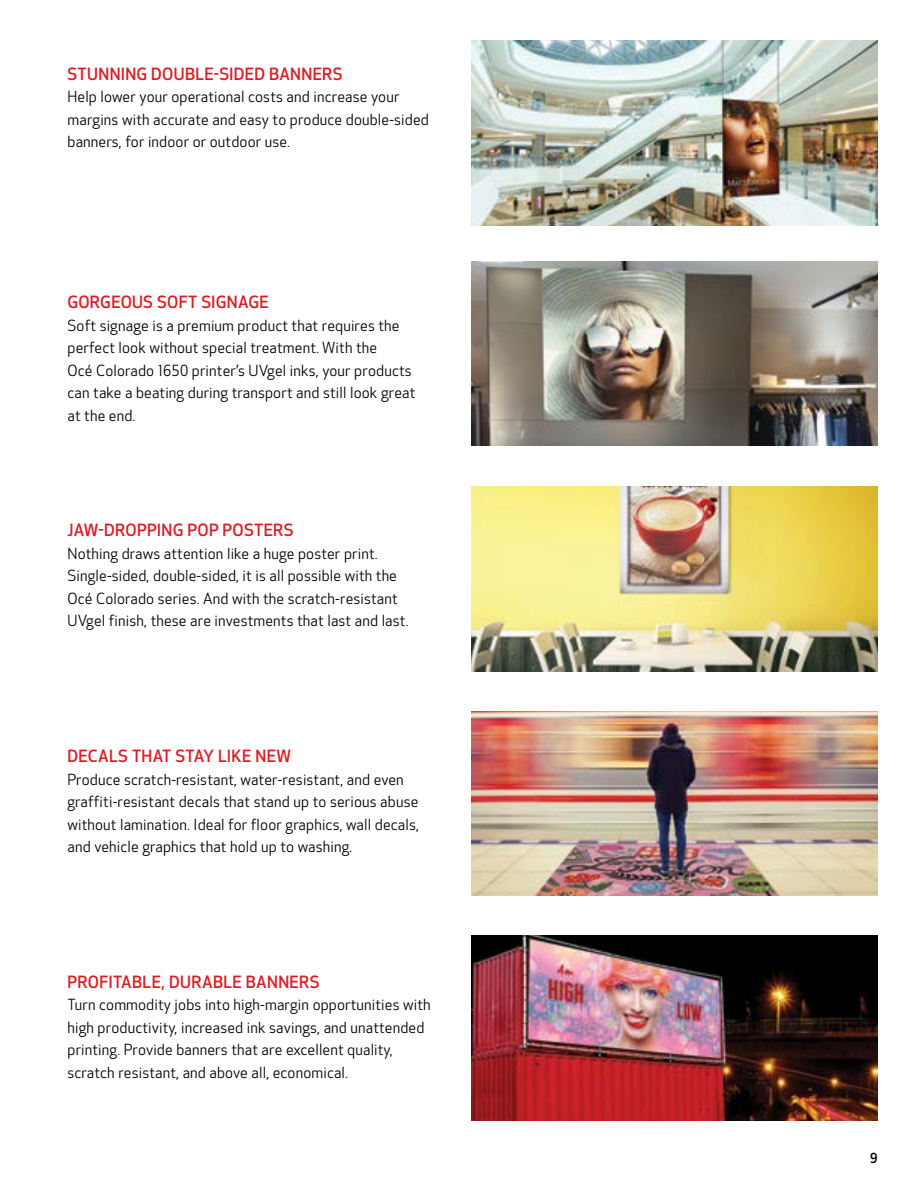
<style>
.page{position:relative;width:918px;height:1188px;background:#fff}
.page>*{position:absolute;margin:0;border:0;box-sizing:border-box;transform-origin:0 0}
.t1{font:500 16.5px "Optic Sans 301";letter-spacing:.02em;color:#e11b22}
.t2{font:15px/22.5px "Optic Sans 201";letter-spacing:.01em;color:#000}
.t3{font:500 13.5px "Optic Sans 301";color:#000}
</style>
<div class="page">
<img style="left:472px;top:40px;width:406px;height:185px">
<img style="left:472px;top:486px;width:406px;height:185px">
<img style="left:472px;top:261px;width:406px;height:185px">
<img style="left:472px;top:711px;width:406px;height:185px">
<img style="left:472px;top:936px;width:406px;height:184px">
<p class="t1" style="left:68px;top:64px;width:277px">STUNNING DOUBLE-SIDED BANNERS</p>
<p class="t2" style="left:68px;top:86px;width:363px">Help lower your operational costs and increase your margins with accurate and easy to produce double-sided banners, for indoor or outdoor use.</p>
<p class="t1" style="left:68px;top:293px;width:203px">GORGEOUS SOFT SIGNAGE</p>
<p class="t2" style="left:68px;top:314px;width:349px">Soft signage is a premium product that requires the perfect look without special treatment. With the<br>Océ Colorado 1650 printer’s UVgel inks, your products can take a beating during transport and still look great at the end.</p>
<p class="t1" style="left:68px;top:521px;width:228px">JAW-DROPPING POP POSTERS</p>
<p class="t2" style="left:68px;top:543px;width:343px">Nothing draws attention like a huge poster print.<br>Single-sided, double-sided, it is all possible with the Océ Colorado series. And with the scratch-resistant UVgel finish, these are investments that last and last.</p>
<p class="t1" style="left:68px;top:747px;width:225px">DECALS THAT STAY LIKE NEW</p>
<p class="t2" style="left:68px;top:768px;width:353px">Produce scratch-resistant, water-resistant, and even graffiti-resistant decals that stand up to serious abuse without lamination. Ideal for floor graphics, wall decals, and vehicle graphics that hold up to washing.</p>
<p class="t1" style="left:68px;top:972px;width:254px">PROFITABLE, DURABLE BANNERS</p>
<p class="t2" style="left:68px;top:994px;width:365px">Turn commodity jobs into high-margin opportunities with high productivity, increased ink savings, and unattended printing. Provide banners that are excellent quality, scratch resistant, and above all, economical.</p>
<p class="t3" style="left:870px;top:1150px;width:9px">9</p>
</div>
